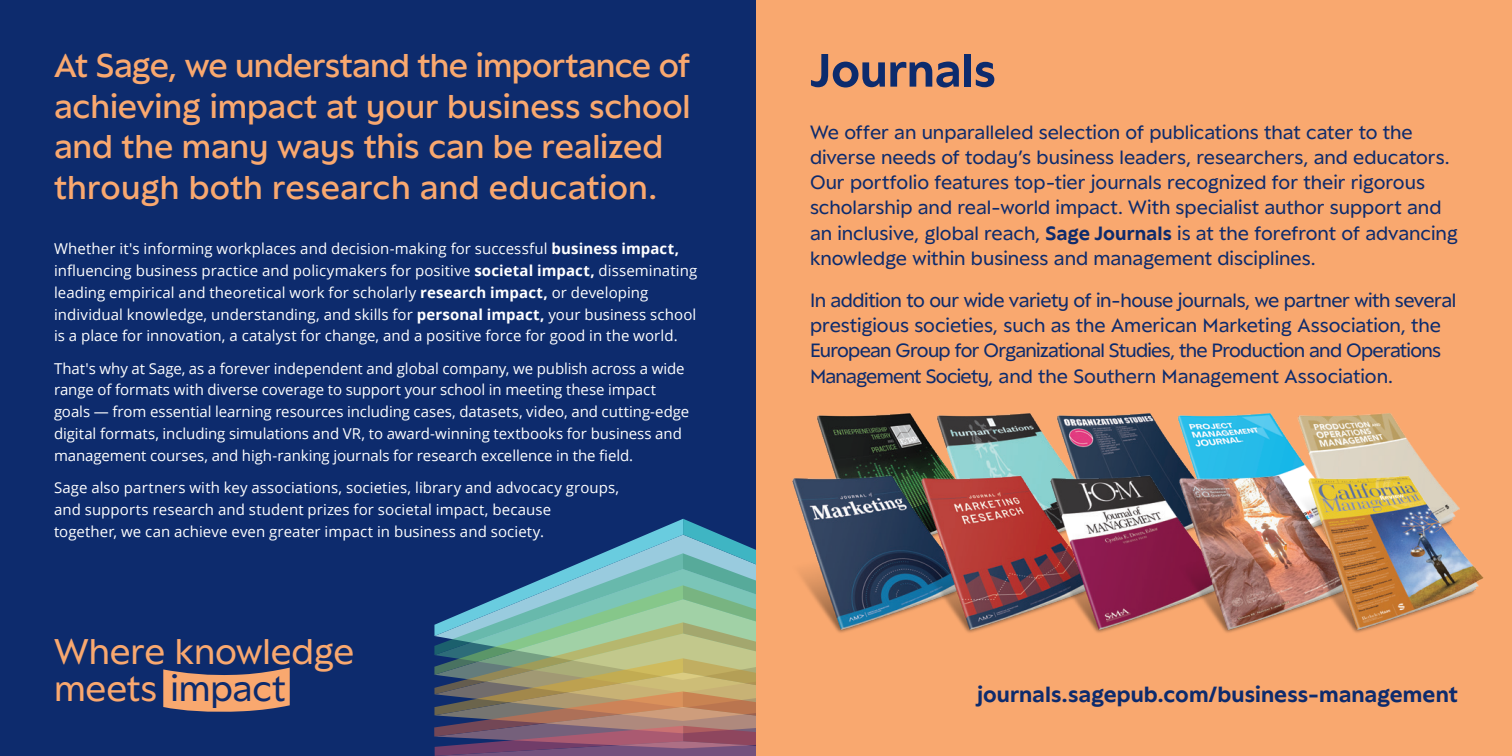
<style>
.page{position:relative;width:1512px;height:756px;background:#fff}
.page>*{position:absolute;margin:0;border:0;box-sizing:border-box;transform-origin:0 0}
.t1{font:700 51px "Sage Peak";color:#0d2b6d}
.t2{font:39px/37.3px "Sage Peak";letter-spacing:-.005em;color:#f9a86f}
.Intro_copy{font:500 36px/40.5px "Sage Peak";letter-spacing:-.005em;color:#f9a86f}
.CTA_URL{font:700 24px "Sage Peak";color:#0d2b6d}
.Intro_copy-2{font:21px/25.2px "Sage Peak";letter-spacing:-.005em;color:#0d2b6d}
.Copy{font:15px/21.8px "Open Sans";letter-spacing:.005em;color:#fff}
.s1{font-weight:700}
.s2{color:#0d2b6d}
</style>
<div class="page">
<div style="left:0;top:0;width:756px;height:756px;background:#0d2b6d"></div>
<svg style="left:434px;top:519px;width:322px;height:237px"></svg>
<div style="left:756px;top:0;width:756px;height:756px;background:#f9a86f"></div>
<svg style="left:163px;top:668px;width:127px;height:44px;background:#d3946e"></svg>
<img style="left:817px;top:413px;width:115px;height:52px">
<img style="left:932px;top:413px;width:120px;height:52px">
<img style="left:1052px;top:413px;width:120px;height:52px">
<img style="left:1172px;top:413px;width:120px;height:52px">
<img style="left:1292px;top:413px;width:133px;height:52px">
<img style="left:792px;top:465px;width:123px;height:168px">
<img style="left:915px;top:465px;width:129px;height:168px">
<img style="left:1044px;top:465px;width:129px;height:168px">
<img style="left:1173px;top:465px;width:130px;height:168px">
<img style="left:1303px;top:465px;width:181px;height:168px">
<p class="Intro_copy" style="left:54px;top:44px;width:638px">At Sage, we understand the importance of achieving impact at your business school and the many ways this can be realized through both research and education.</p>
<p class="Copy" style="left:54px;top:238px;width:645px">Whether it's informing workplaces and decision-making for successful <span class="s1">business impact, </span>influencing business practice and policymakers for positive <span class="s1">societal impact,</span> disseminating leading empirical and theoretical work for scholarly <span class="s1">research impact,</span> or developing individual knowledge, understanding, and skills for <span class="s1">personal impact,</span> your business school is a place for innovation, a catalyst for change, and a positive force for good in the world.</p>
<p class="Copy" style="left:54px;top:357px;width:637px">That's why at Sage, as a forever independent and global company, we publish across a wide range of formats with diverse coverage to support your school in meeting these impact goals — from essential learning resources including cases, datasets, video, and cutting-edge digital formats, including simulations and VR, to award-winning textbooks for business and management courses, and high-ranking journals for research excellence in the field.</p>
<p class="Copy" style="left:54px;top:476px;width:567px">Sage also partners with key associations, societies, library and advocacy groups, and supports research and student prizes for societal impact, because<br>together, we can achieve even greater impact in business and society.</p>
<p class="t2" style="left:54px;top:631px;width:302px">Where knowledge meets <span class="s2">impact</span></p>
<h1 class="t1" style="left:810px;top:30px;width:188px">Journals</h1>
<p class="Intro_copy-2" style="left:810px;top:118px;width:650px">We offer an unparalleled selection of publications that cater to the diverse needs of today’s business leaders, researchers, and educators.<br>Our portfolio features top-tier journals recognized for their rigorous scholarship and real-world impact. With specialist author support and an inclusive, global reach, <span class="s1">Sage Journals</span> is at the forefront of advancing knowledge within business and management disciplines.</p>
<p class="Intro_copy-2" style="left:810px;top:287px;width:648px">In addition to our wide variety of in-house journals, we partner with several prestigious societies, such as the American Marketing Association, the European Group for Organizational Studies, the Production and Operations Management Society, and the Southern Management Association.</p>
<p class="CTA_URL" style="left:977px;top:675px;width:482px">journals.sagepub.com/business-management</p>
</div>
